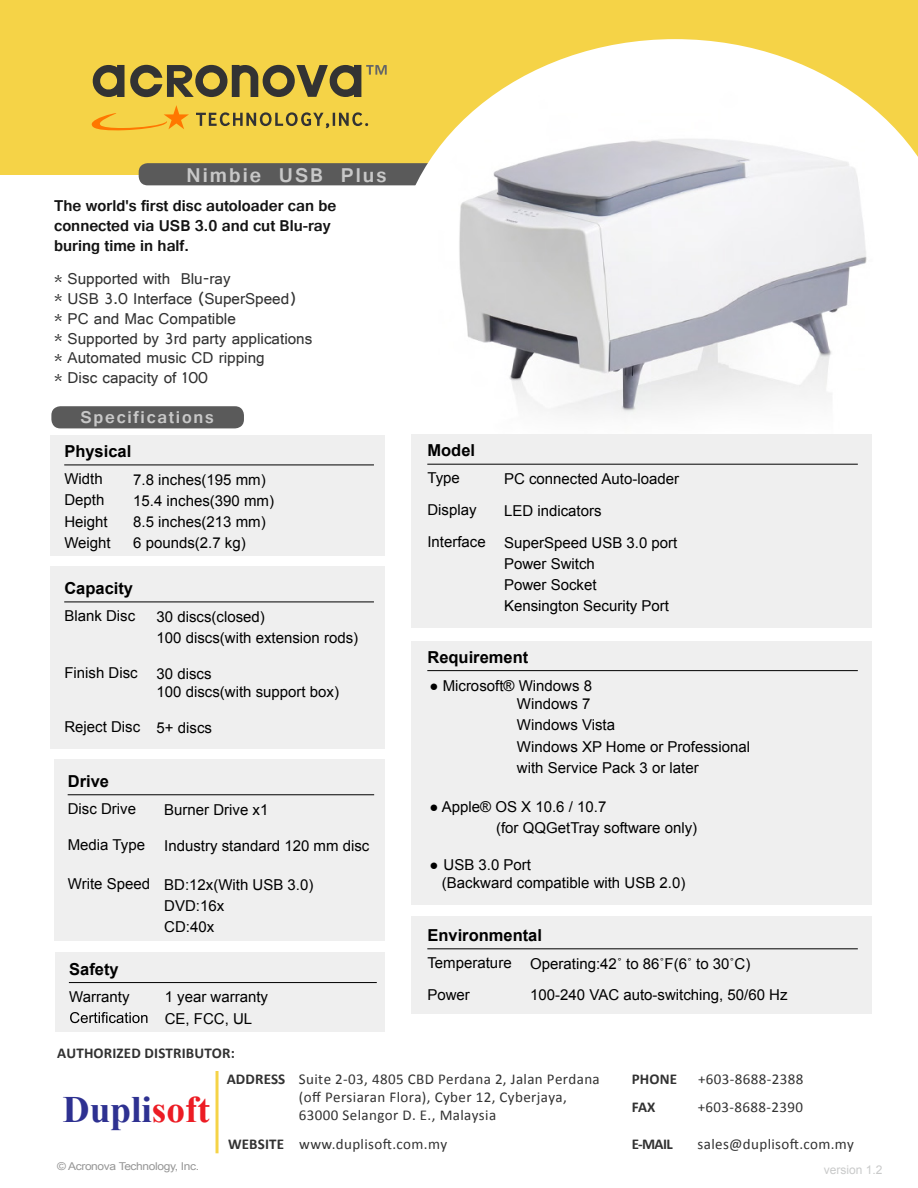
<style>
.page{position:relative;width:918px;height:1188px;background:#fff}
.page>*{position:absolute;margin:0;border:0;box-sizing:border-box;transform-origin:0 0}
.t1{font:700 37.35px "Times New Roman";color:#2e3191}
.t2{font:700 21px "Gautami";letter-spacing:.1em;color:#c8c8c8}
.t3{font:700 18px "Gautami";letter-spacing:.1em;color:#c8c8c8}
.t4{font:16.5px/19.8px "Gautami";color:#323232}
.t5{font:700 16.5px/19.8px "Gautami";color:#141414}
.t6{font:700 16.5px "Arial";color:#000}
.t7{font:15px/21.1px "Arial";color:#000}
.t8{font:15px/18px "Calibri";letter-spacing:.025em;color:#323232}
.t9{font:700 15px/28.3px "Calibri";letter-spacing:.01em;color:#323232}
.t10{font:12px "Arial";color:#c9caca}
.t11{font:10.8px "Arial";letter-spacing:-.03em;color:#969696;scale:1.11 1}
.s1{font-family:"Sim Sun Ext B"}
.s2{font-weight:900}
.s3{color:#ec1c24}
</style>
<div class="page">
<div style="left:0;top:0;width:918px;height:174px;background:#f5d347"></div>
<svg style="left:196px;top:112px;width:172px;height:16px"></svg>
<svg style="left:92px;top:105px;width:97px;height:26px"></svg>
<svg style="left:93px;top:65px;width:294px;height:32px"></svg>
<div style="left:139px;top:163px;width:300px;height:22px;background:#5a5a5a;border-radius:9px"></div>
<svg style="left:395px;top:39px;width:523px;height:396px"></svg>
<div style="left:51px;top:435px;width:334px;height:120px;background:#efefef"></div>
<hr style="left:64px;top:465px;width:310px;height:1px;background:#000">
<div style="left:51px;top:406px;width:193px;height:22px;background:#5a5a5a;border-radius:9px"></div>
<div style="left:51px;top:566px;width:334px;height:183px;background:#efefef"></div>
<hr style="left:64px;top:602px;width:310px;height:1px;background:#000">
<div style="left:54px;top:760px;width:331px;height:181px;background:#efefef"></div>
<hr style="left:68px;top:795px;width:306px;height:1px;background:#000">
<div style="left:411px;top:916px;width:461px;height:97px;background:#efefef"></div>
<hr style="left:427px;top:949px;width:431px;height:1px;background:#000">
<div style="left:56px;top:952px;width:329px;height:80px;background:#efefef"></div>
<hr style="left:69px;top:982px;width:308px;height:1px;background:#000">
<svg style="left:70px;top:1012px;width:77px;height:11px"></svg>
<div style="left:411px;top:435px;width:461px;height:193px;background:#efefef"></div>
<hr style="left:427px;top:464px;width:431px;height:1px;background:#000">
<div style="left:411px;top:641px;width:461px;height:264px;background:#efefef"></div>
<hr style="left:427px;top:670px;width:431px;height:1px;background:#000">
<hr style="left:216px;top:1071px;width:3px;height:82px;background:#f5d347">
<h2 class="t2" style="left:186px;top:163px;width:202px">Nimbie USB Plus</h2>
<p class="t5" style="left:54px;top:196px;width:284px">The world's first disc autoloader can be connected via USB 3.0 and cut Blu-ray buring time in half.</p>
<p class="t4" style="left:54px;top:269px;width:260px"><span class="s1">*</span> Supported with Blu-ray<br><span class="s1">*</span> USB 3.0 Interface (SuperSpeed)<br><span class="s1">*</span> PC and Mac Compatible<br><span class="s1">*</span> Supported by 3rd party applications <span class="s1">*</span> Automated music CD ripping<br><span class="s1">*</span> Disc capacity of 100</p>
<p class="t3" style="left:81px;top:406px;width:135px">Specifications</p>
<p class="t6" style="left:64px;top:440px;width:68px">Physical</p>
<p class="t7" style="left:64px;top:468px;width:48px">Width<br>Depth<br>Height<br>Weight</p>
<p class="t7" style="left:133px;top:469px;width:142px">7.8 inches(195 mm)<br>15.4 inches(390 mm)<br>8.5 inches(213 mm)<br>6 pounds(2.7 kg)</p>
<p class="t6" style="left:64px;top:577px;width:70px">Capacity</p>
<p class="t7" style="left:64px;top:605px;width:72px">Blank Disc</p>
<p class="t7" style="left:64px;top:662px;width:75px">Finish Disc</p>
<p class="t7" style="left:64px;top:716px;width:77px">Reject Disc</p>
<p class="t7" style="left:157px;top:606px;width:203px">30 discs(closed)<br>100 discs(with extension rods)</p>
<p class="t7" style="left:157px;top:665px;width:184px;line-height:18px">30 discs<br>100 discs(with support box)</p>
<p class="t7" style="left:157px;top:717px;width:57px">5+ discs</p>
<p class="t6" style="left:68px;top:770px;width:43px">Drive</p>
<p class="t7" style="left:68px;top:798px;width:70px">Disc Drive</p>
<p class="t7" style="left:68px;top:834px;width:79px">Media Type</p>
<p class="t7" style="left:68px;top:873px;width:84px">Write Speed</p>
<p class="t7" style="left:164px;top:799px;width:106px">Burner Drive x1</p>
<p class="t7" style="left:164px;top:835px;width:207px">Industry standard 120 mm disc</p>
<p class="t7" style="left:164px;top:874px;width:151px">BD:12x(With USB 3.0)<br>DVD:16x<br>CD:40x</p>
<p class="t6" style="left:69px;top:957px;width:51px">Safety</p>
<p class="t7" style="left:69px;top:986px;width:62px">Warranty</p>
<p class="t7" style="left:165px;top:986px;width:105px">1 year warranty<br>CE, FCC, UL</p>
<p class="t9" style="left:57px;top:1039px;width:179px">AUTHORIZED DISTRIBUTOR:</p>
<p class="t6" style="left:427px;top:439px;width:49px">Model</p>
<p class="t7" style="left:427px;top:462px;width:60px;line-height:31.8px">Type<br>Display<br>Interface</p>
<p class="t7" style="left:504px;top:463px;width:177px;line-height:31.8px">PC connected Auto-loader<br>LED indicators<br>SuperSpeed USB 3.0 port</p>
<p class="t7" style="left:504px;top:553px;width:167px">Power Switch<br>Power Socket<br>Kensington Security Port</p>
<p class="t6" style="left:427px;top:645px;width:102px">Requirement</p>
<p class="t7" style="left:429px;top:677px;width:164px;line-height:18px;text-align:right">● Microsoft® Windows 8<br>Windows 7</p>
<p class="t7" style="left:517px;top:714px;width:235px">Windows Vista<br>Windows XP Home or Professional with Service Pack 3 or later</p>
<p class="t7" style="left:496px;top:796px;width:203px;text-indent:-67px">● Apple® OS X 10.6 / 10.7<br>(for QQGetTray software only)</p>
<p class="t7" style="left:442px;top:855px;width:245px;line-height:18px;text-indent:-13px"><span class="s2">●</span> USB 3.0 Port<br>(Backward compatible with USB 2.0)</p>
<p class="t6" style="left:427px;top:924px;width:116px">Environmental</p>
<p class="t7" style="left:427px;top:947px;width:86px;line-height:31.8px">Temperature<br>Power</p>
<p class="t7" style="left:530px;top:947px;width:259px;line-height:31.8px">Operating:42˚ to 86˚F(6˚ to 30˚C)<br>100-240 VAC auto-switching, 50/60 Hz</p>
<h1 class="t1" style="left:63px;top:1083px;width:149px">Dupli<span class="s3">soft</span></h1>
<p class="t11" style="left:57px;top:1159px;width:129px">© Acronova Technology, Inc.</p>
<p class="t8" style="left:299px;top:1070px;width:302px">Suite 2-03, 4805 CBD Perdana 2, Jalan Perdana (off Persiaran Flora), Cyber 12, Cyberjaya,<br>63000 Selangor D. E., Malaysia</p>
<p class="t8" style="left:698px;top:1065px;width:107px;line-height:27.9px">+603-8688-2388 +603-8688-2390</p>
<p class="t8" style="left:299px;top:1135px;width:149px">www.duplisoft.com.my</p>
<p class="t9" style="left:227px;top:1065px;width:60px">ADDRESS</p>
<p class="t9" style="left:632px;top:1065px;width:47px">PHONE<br>FAX</p>
<p class="t9" style="left:228px;top:1129px;width:58px">WEBSITE</p>
<p class="t9" style="left:632px;top:1129px;width:43px">E-MAIL</p>
<p class="t8" style="left:698px;top:1135px;width:158px">sales@duplisoft.com.my</p>
<p class="t10" style="left:824px;top:1162px;width:60px">version 1.2</p>
</div>
